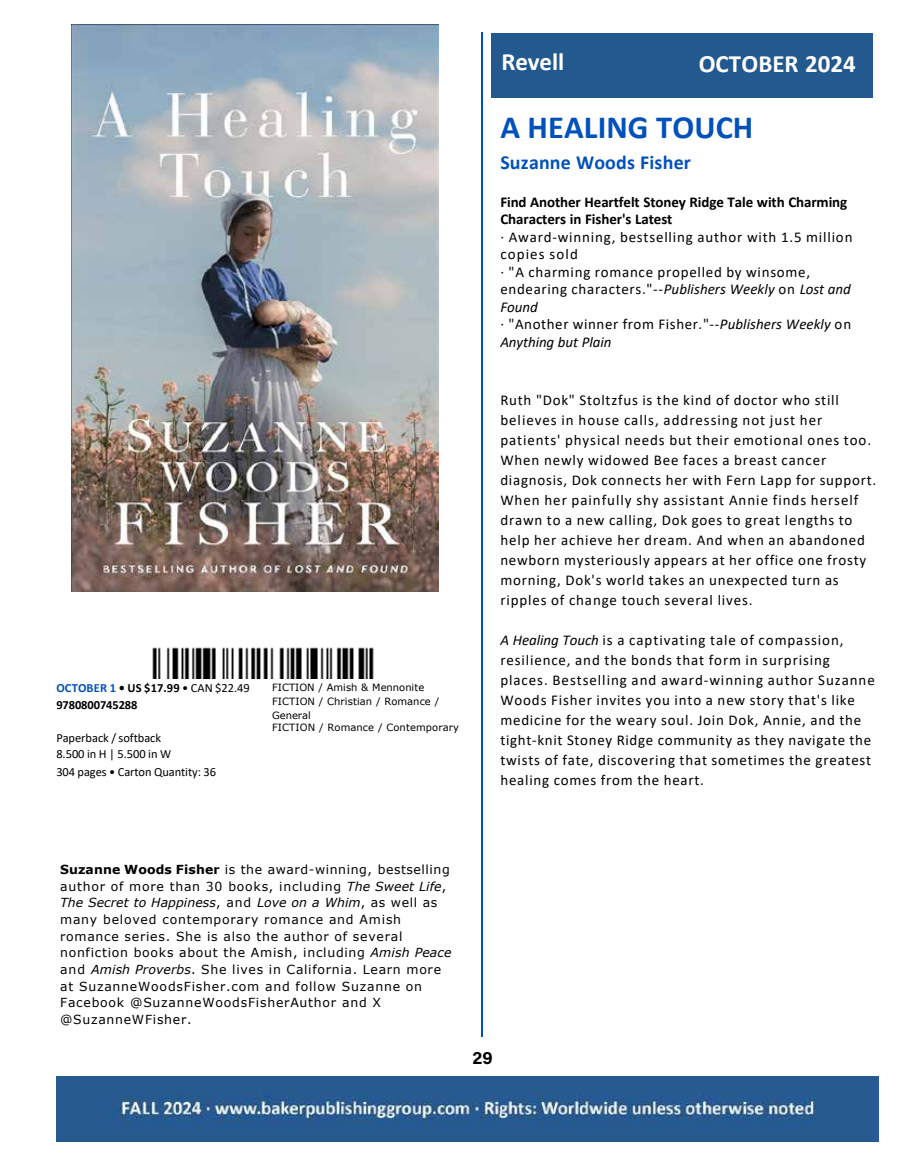
<style>
.page{position:relative;width:918px;height:1175px;background:#fff}
.page>*{position:absolute;margin:0;border:0;box-sizing:border-box;transform-origin:0 0}
.t1{font:700 32.4px "Calibri";letter-spacing:.005em;color:#0051bc}
.t2{font:700 24.9px "Calibri";letter-spacing:.005em;color:#fff}
.t3{font:700 19.95px "Calibri";letter-spacing:.01em;color:#0051bc}
.t4{font:18px "Acumin Variable Concept";color:#000}
.t5{font:15px/20px "Calibri";letter-spacing:.055em;color:#000}
.t6{font:700 15px/17.4px "Calibri";letter-spacing:-.005em;color:#000}
.t7{font:12.45px/16.2px "Verdana";letter-spacing:.06em;color:#000}
.t8{font:12.45px/16.2px "Calibri";letter-spacing:-.005em;color:#000}
.t9{font:700 12.45px/16.2px "Calibri";letter-spacing:-.005em;color:#000}
.t10{font:10.05px/13.6px "Verdana";letter-spacing:.005em;color:#000}
.s1{color:#0051bc}
.s2{font-weight:400}
.s3{font-style:italic}
.s4{font-weight:700}
</style>
<div class="page">
<img style="left:71px;top:25px;width:367px;height:566px">
<img style="left:152px;top:647px;width:222px;height:31px">
<hr style="left:482px;top:32px;width:1px;height:1004px;background:#0051bc">
<div style="left:492px;top:33px;width:380px;height:64px;background:#22598f"></div>
<img style="left:56px;top:1076px;width:822px;height:65px">
<p class="t9" style="left:56px;top:680px;width:195px"><span class="s1">OCTOBER 1</span> • US $17.99 <span class="s2">• CAN $22.49<br></span>9780800745288</p>
<p class="t8" style="left:56px;top:729px;width:116px">Paperback / softback<br>8.500 in H | 5.500 in W</p>
<p class="t8" style="left:56px;top:763px;width:161px">304 pages • Carton Quantity: 36</p>
<p class="t10" style="left:272px;top:680px;width:169px">FICTION / Amish &amp; Mennonite<br>FICTION / Christian / Romance /<br>General</p>
<p class="t10" style="left:272px;top:720px;width:188px">FICTION / Romance / Contemporary</p>
<h2 class="t2" style="left:502px;top:44px;width:64px">Revell</h2>
<h2 class="t2" style="left:699px;top:46px;width:159px">OCTOBER 2024</h2>
<h1 class="t1" style="left:500px;top:105px;width:255px">A HEALING TOUCH</h1>
<h3 class="t3" style="left:500px;top:149px;width:192px">Suzanne Woods Fisher</h3>
<p class="t6" style="left:500px;top:193px;width:348px">Find Another Heartfelt Stoney Ridge Tale with Charming<br>Characters in Fisher's Latest</p>
<p class="t5" style="left:500px;top:228px;width:354px;line-height:17.4px">· Award-winning, bestselling author with 1.5 million copies sold<br>· "A charming romance propelled by winsome, endearing characters."--<span class="s3">Publishers Weekly</span> on <span class="s3">Lost and Found<br></span>· "Another winner from Fisher."--<span class="s3">Publishers Weekly</span> on <span class="s3">Anything but Plain</span></p>
<p class="t5" style="left:500px;top:390px;width:377px">Ruth "Dok" Stoltzfus is the kind of doctor who still believes in house calls, addressing not just her patients' physical needs but their emotional ones too.<br>When newly widowed Bee faces a breast cancer diagnosis, Dok connects her with Fern Lapp for support.<br>When her painfully shy assistant Annie finds herself drawn to a new calling, Dok goes to great lengths to help her achieve her dream. And when an abandoned newborn mysteriously appears at her office one frosty morning, Dok's world takes an unexpected turn as ripples of change touch several lives.</p>
<p class="t5" style="left:500px;top:629px;width:376px"><span class="s3">A Healing Touch</span> is a captivating tale of compassion, resilience, and the bonds that form in surprising places. Bestselling and award-winning author Suzanne Woods Fisher invites you into a new story that's like medicine for the weary soul. Join Dok, Annie, and the tight-knit Stoney Ridge community as they navigate the twists of fate, discovering that sometimes the greatest healing comes from the heart.</p>
<p class="t7" style="left:60px;top:861px;width:391px"><span class="s4">Suzanne Woods Fisher</span> is the award-winning, bestselling author of more than 30 books, including <span class="s3">The Sweet Life</span>,<br><span class="s3">The Secret to Happiness</span>, and <span class="s3">Love on a Whim</span>, as well as</p>
<p class="t7" style="left:60px;top:911px;width:393px">many beloved contemporary romance and Amish romance series. She is also the author of several nonfiction books about the Amish, including <span class="s3">Amish Peace</span></p>
<p class="t7" style="left:60px;top:961px;width:383px">and <span class="s3">Amish Proverbs</span>. She lives in California. Learn more at SuzanneWoodsFisher.com and follow Suzanne on<br>Facebook @SuzanneWoodsFisherAuthor and X</p>
<p class="t7" style="left:60px;top:1011px;width:133px">@SuzanneWFisher.</p>
<p class="t4" style="left:473px;top:1045px;width:22px">29</p>
</div>
